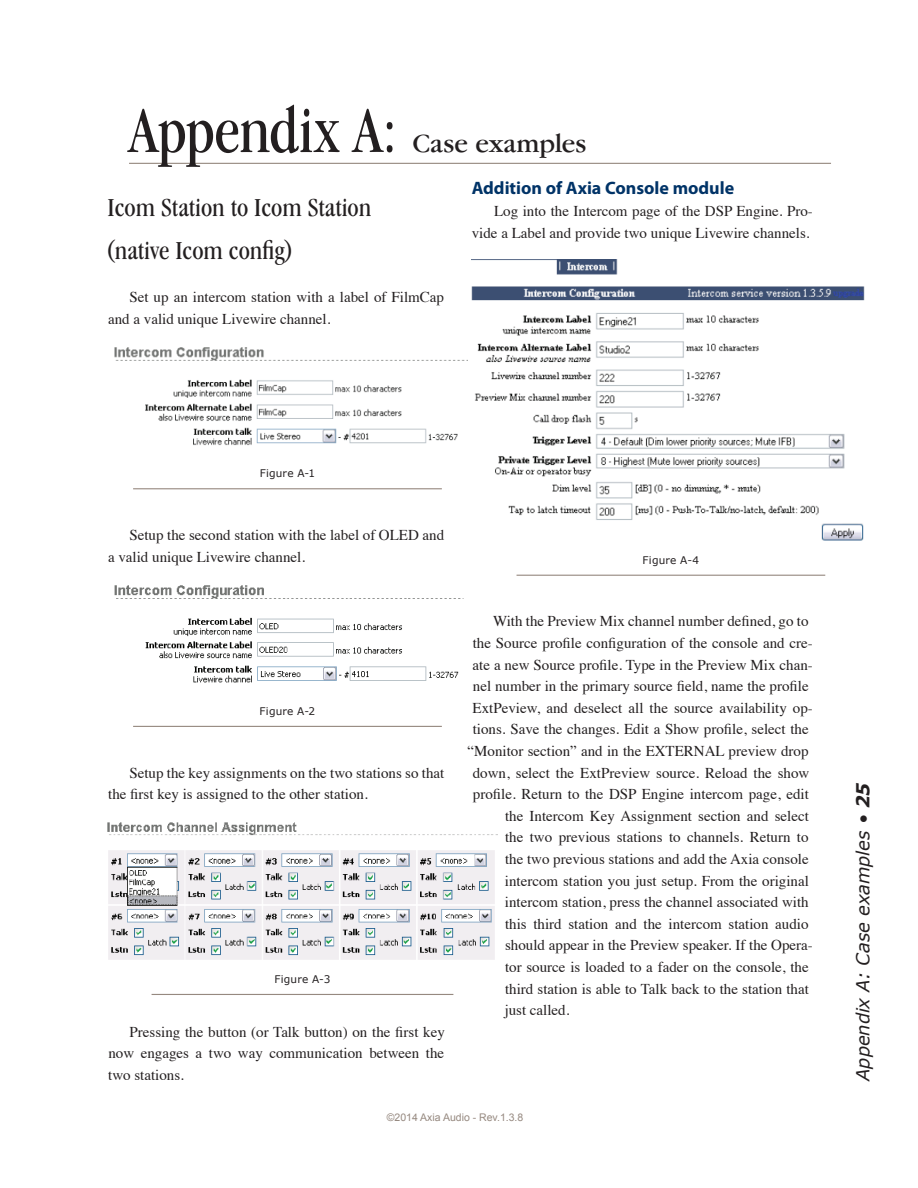
<style>
.page{position:relative;width:918px;height:1188px;background:#fff}
.page>*{position:absolute;margin:0;border:0;box-sizing:border-box;transform-origin:0 0}
.t1{font:condensed 67.5px "Garamond IT Cby BT";letter-spacing:-.01em;color:#231f20}
.t2{font:condensed 27px/43.2px "Garamond IT Cby BT";color:#231f20}
.t3{font:27px "Garamond IT Cby BT";letter-spacing:-.005em;color:#231f20}
.t4{font:700 18px "Myriad Pro";color:#003367}
.t5{font:italic 18px "Verdana";letter-spacing:-.005em;color:#231f20}
.t6{font:15px/21.6px "Times";color:#231f20}
.t7{font:10.5px "Verdana";letter-spacing:.015em;color:#231f20}
.t8{font:10.5px "Arial";color:#968980}
.s1{font-weight:700}
</style>
<div class="page">
<hr style="left:129px;top:163px;width:702px;height:1px;background:#968980">
<hr style="left:133px;top:488px;width:309px;height:1px;background:#968980">
<img style="left:114px;top:347px;width:354px;height:98px">
<hr style="left:133px;top:726px;width:309px;height:1px;background:#968980">
<img style="left:114px;top:585px;width:350px;height:98px">
<hr style="left:152px;top:994px;width:301px;height:1px;background:#968980">
<img style="left:107px;top:822px;width:391px;height:138px">
<hr style="left:517px;top:575px;width:308px;height:1px;background:#968980">
<img style="left:472px;top:259px;width:393px;height:282px">
<h1 class="t1" style="left:129px;top:92px;width:270px">Appendix A:</h1>
<h2 class="t3" style="left:413px;top:127px;width:175px">Case examples</h2>
<h2 class="t2" style="left:106px;top:186px;width:267px">Icom Station to Icom Station (native Icom config)</h2>
<p class="t6" style="left:108px;top:285px;width:338px;text-indent:21px">Set up an intercom station with a label of FilmCap and a valid unique Livewire channel.</p>
<p class="t4" style="left:472px;top:177px;width:264px">Addition of Axia Console module</p>
<p class="t6" style="left:472px;top:199px;width:343px;text-align:right">Log into the Intercom page of the DSP Engine. Pro&shy;vide a Label and provide two unique Livewire channels.</p>
<p class="t7" style="left:260px;top:467px;width:57px">Figure A-1</p>
<p class="t6" style="left:108px;top:523px;width:338px;text-indent:21px">Setup the second station with the label of OLED and a valid unique Livewire channel.</p>
<p class="t7" style="left:260px;top:705px;width:57px">Figure A-2</p>
<p class="t6" style="left:108px;top:760px;width:338px;text-indent:21px">Setup the key assignments on the two stations so that the first key is assigned to the other station.</p>
<p class="t7" style="left:275px;top:973px;width:57px">Figure A-3</p>
<p class="t6" style="left:108px;top:1020px;width:338px;text-align:justify;text-indent:21px">Pressing the button (or Talk button) on the first key now engages a two way communication between the two stations.</p>
<p class="t7" style="left:643px;top:553px;width:58px">Figure A-4</p>
<p class="t6" style="left:493px;top:609px;width:317px">With the Preview Mix channel number defined, go to</p>
<p class="t6" style="left:473px;top:631px;width:342px">the Source profile configuration of the console and cre-</p>
<p class="t6" style="left:473px;top:652px;width:342px">ate a new Source profile. Type in the Preview Mix chan-</p>
<p class="t6" style="left:473px;top:674px;width:337px">nel number in the primary source field, name the profile</p>
<p class="t6" style="left:473px;top:696px;width:342px">ExtPeview, and deselect all the source availability op-</p>
<p class="t6" style="left:473px;top:717px;width:337px">tions. Save the changes. Edit a Show profile, select the</p>
<p class="t6" style="left:468px;top:739px;width:343px">“Monitor section” and in the EXTERNAL preview drop</p>
<p class="t6" style="left:473px;top:760px;width:338px">down, select the ExtPreview source. Reload the show</p>
<p class="t6" style="left:473px;top:782px;width:338px">profile. Return to the DSP Engine intercom page, edit</p>
<p class="t6" style="left:505px;top:804px;width:305px">the Intercom Key Assignment section and select</p>
<p class="t6" style="left:505px;top:825px;width:305px">the two previous stations to channels. Return to</p>
<p class="t6" style="left:505px;top:847px;width:305px">the two previous stations and add the Axia console</p>
<p class="t6" style="left:505px;top:868px;width:305px">intercom station you just setup. From the original</p>
<p class="t6" style="left:505px;top:890px;width:305px">intercom station, press the channel associated with</p>
<p class="t6" style="left:505px;top:912px;width:305px">this third station and the intercom station audio</p>
<p class="t6" style="left:505px;top:933px;width:309px">should appear in the Preview speaker. If the Opera-</p>
<p class="t6" style="left:505px;top:955px;width:305px">tor source is loaded to a fader on the console, the</p>
<p class="t6" style="left:505px;top:976px;width:305px">third station is able to Talk back to the station that</p>
<p class="t6" style="left:505px;top:998px;width:66px">just called.</p>
<p class="t8" style="left:387px;top:1110px;width:138px">©2014 Axia Audio - Rev.1.3.8</p>
<p class="t5" style="left:851px;top:1081px;width:299px;rotate:-90deg">Appendix A: Case examples • <span class="s1">25</span></p>
</div>
